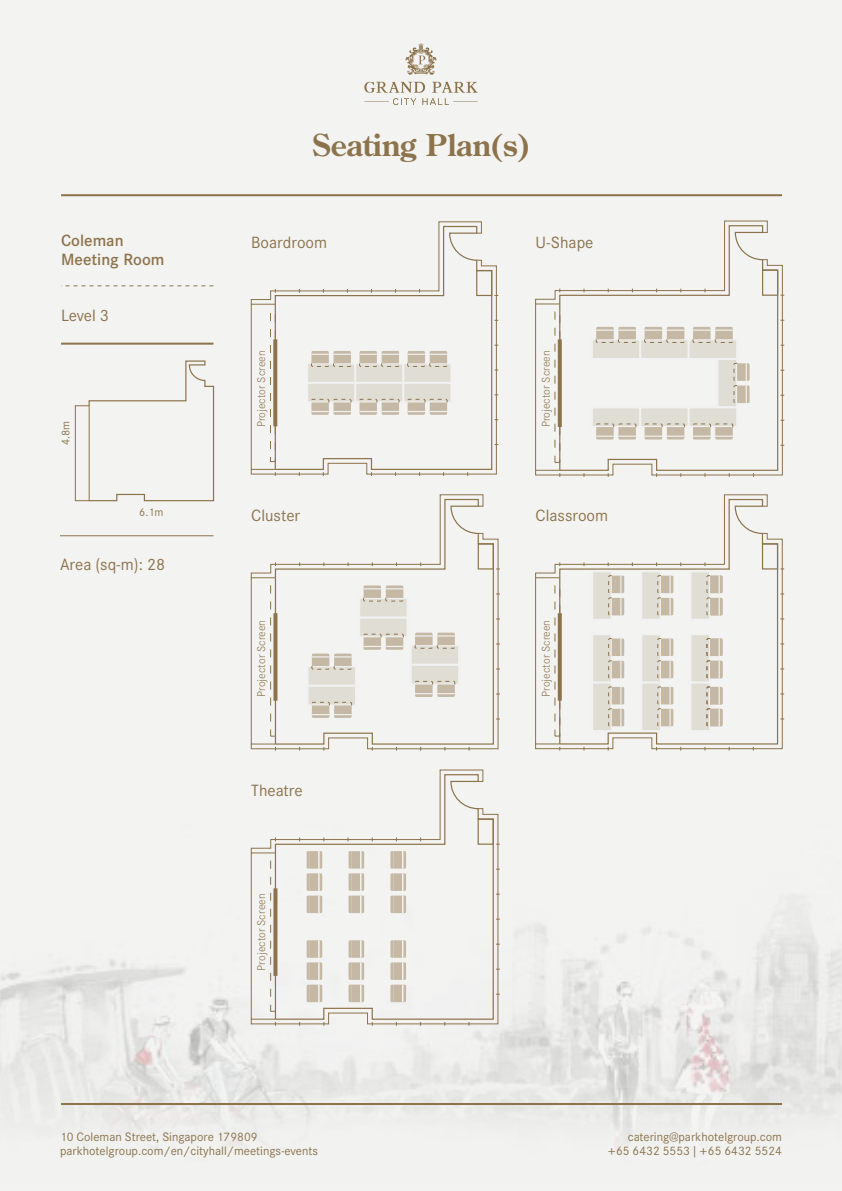
<style>
.page{position:relative;width:842px;height:1191px;background:#f3f3f2}
.page>*{position:absolute;margin:0;border:0;box-sizing:border-box;transform-origin:0 0}
.t1{font:700 30px "Century Old Style Std";color:#8c734b}
.t2{font:16px "Corporate S";color:#8c734b}
.t3{font:500 16px/19.2px "Corporate S";color:#8c734b}
.t4{font:12px/14.4px "Corporate S";color:#8c734b;text-align:right}
.t5{font:300 11px "Corporate S";color:#8c734b}
.t6{font:11px "Corporate S";color:#8c734b}
</style>
<div class="page">
<svg style="left:0;top:987px;width:842px;height:158px"></svg>
<hr style="left:61px;top:1103px;width:721px;height:2px;background:#8c734b">
<svg style="left:364px;top:82px;width:114px;height:23px"></svg>
<svg style="left:405px;top:44px;width:32px;height:31px"></svg>
<svg style="left:535px;top:264px;width:248px;height:211px"></svg>
<hr style="left:559px;top:304px;width:1px;height:166px;background:#8c734b">
<div style="left:555px;top:311px;width:5px;height:152px;border:1px dashed #8c734b"></div>
<div style="left:762px;top:269px;width:16px;height:27px;border:1px solid #8c734b"></div>
<svg style="left:558px;top:339px;width:4px;height:88px"></svg>
<svg style="left:535px;top:220px;width:233px;height:84px"></svg>
<div style="left:591px;top:338px;width:50px;height:22px;background:#e0ddd4;border:2px solid #f0f1f0"></div>
<div style="left:639px;top:338px;width:51px;height:22px;background:#e0ddd4;border:2px solid #f0f1f0"></div>
<div style="left:688px;top:338px;width:50px;height:22px;background:#e0ddd4;border:2px solid #f0f1f0"></div>
<div style="left:716px;top:358px;width:22px;height:50px;background:#e0ddd4;border:2px solid #f0f1f0"></div>
<div style="left:591px;top:406px;width:50px;height:22px;background:#e0ddd4;border:2px solid #f0f1f0"></div>
<div style="left:639px;top:406px;width:51px;height:22px;background:#e0ddd4;border:2px solid #f0f1f0"></div>
<div style="left:688px;top:406px;width:50px;height:22px;background:#e0ddd4;border:2px solid #f0f1f0"></div>
<svg style="left:733px;top:363px;width:16px;height:41px"></svg>
<svg style="left:692px;top:327px;width:41px;height:16px"></svg>
<svg style="left:644px;top:327px;width:41px;height:16px"></svg>
<svg style="left:596px;top:327px;width:40px;height:16px"></svg>
<svg style="left:596px;top:423px;width:40px;height:16px"></svg>
<svg style="left:644px;top:423px;width:41px;height:16px"></svg>
<svg style="left:692px;top:423px;width:41px;height:16px"></svg>
<svg style="left:535px;top:538px;width:248px;height:211px"></svg>
<hr style="left:559px;top:578px;width:1px;height:166px;background:#8c734b">
<div style="left:762px;top:543px;width:16px;height:26px;border:1px solid #8c734b"></div>
<svg style="left:558px;top:616px;width:4px;height:84px"></svg>
<div style="left:591px;top:633px;width:22px;height:50px;background:#e0ddd4;border:2px solid #f0f1f0"></div>
<svg style="left:608px;top:638px;width:16px;height:41px"></svg>
<div style="left:591px;top:681px;width:22px;height:51px;background:#e0ddd4;border:2px solid #f0f1f0"></div>
<div style="left:640px;top:633px;width:22px;height:50px;background:#e0ddd4;border:2px solid #f0f1f0"></div>
<svg style="left:657px;top:638px;width:16px;height:41px"></svg>
<div style="left:640px;top:681px;width:22px;height:51px;background:#e0ddd4;border:2px solid #f0f1f0"></div>
<div style="left:689px;top:633px;width:22px;height:50px;background:#e0ddd4;border:2px solid #f0f1f0"></div>
<div style="left:689px;top:681px;width:22px;height:51px;background:#e0ddd4;border:2px solid #f0f1f0"></div>
<div style="left:591px;top:570px;width:22px;height:50px;background:#e0ddd4;border:2px solid #f0f1f0"></div>
<div style="left:640px;top:570px;width:22px;height:50px;background:#e0ddd4;border:2px solid #f0f1f0"></div>
<svg style="left:706px;top:638px;width:16px;height:41px"></svg>
<div style="left:689px;top:570px;width:22px;height:50px;background:#e0ddd4;border:2px solid #f0f1f0"></div>
<svg style="left:535px;top:494px;width:233px;height:122px"></svg>
<svg style="left:608px;top:686px;width:16px;height:41px"></svg>
<svg style="left:657px;top:686px;width:16px;height:41px"></svg>
<svg style="left:706px;top:686px;width:16px;height:41px"></svg>
<svg style="left:251px;top:265px;width:246px;height:210px"></svg>
<hr style="left:275px;top:304px;width:1px;height:165px;background:#8c734b">
<div style="left:270px;top:312px;width:6px;height:150px;border:1px dashed #8c734b"></div>
<div style="left:476px;top:270px;width:16px;height:26px;border:1px solid #8c734b"></div>
<svg style="left:273px;top:339px;width:4px;height:87px"></svg>
<svg style="left:251px;top:221px;width:231px;height:84px"></svg>
<div style="left:306px;top:362px;width:50px;height:22px;background:#e0ddd4;border:2px solid #f0f1f0"></div>
<div style="left:354px;top:362px;width:50px;height:22px;background:#e0ddd4;border:2px solid #f0f1f0"></div>
<div style="left:402px;top:362px;width:50px;height:22px;background:#e0ddd4;border:2px solid #f0f1f0"></div>
<div style="left:306px;top:382px;width:50px;height:21px;background:#e0ddd4;border:2px solid #f0f1f0"></div>
<div style="left:354px;top:382px;width:50px;height:21px;background:#e0ddd4;border:2px solid #f0f1f0"></div>
<div style="left:402px;top:382px;width:50px;height:21px;background:#e0ddd4;border:2px solid #f0f1f0"></div>
<svg style="left:407px;top:351px;width:41px;height:16px"></svg>
<svg style="left:359px;top:351px;width:41px;height:16px"></svg>
<svg style="left:311px;top:351px;width:41px;height:16px"></svg>
<svg style="left:311px;top:399px;width:41px;height:16px"></svg>
<svg style="left:359px;top:399px;width:41px;height:16px"></svg>
<svg style="left:407px;top:399px;width:41px;height:16px"></svg>
<svg style="left:251px;top:538px;width:248px;height:211px"></svg>
<hr style="left:275px;top:578px;width:1px;height:166px;background:#8c734b">
<div style="left:270px;top:585px;width:6px;height:151px;border:1px dashed #8c734b"></div>
<div style="left:478px;top:543px;width:16px;height:26px;border:1px solid #8c734b"></div>
<svg style="left:273px;top:613px;width:4px;height:87px"></svg>
<svg style="left:251px;top:494px;width:233px;height:84px"></svg>
<div style="left:307px;top:665px;width:50px;height:21px;background:#e0ddd4;border:2px solid #f0f1f0"></div>
<div style="left:307px;top:685px;width:50px;height:21px;background:#e0ddd4;border:2px solid #f0f1f0"></div>
<svg style="left:311px;top:653px;width:41px;height:17px"></svg>
<svg style="left:311px;top:701px;width:41px;height:17px"></svg>
<div style="left:358px;top:597px;width:51px;height:21px;background:#e0ddd4;border:2px solid #f0f1f0"></div>
<div style="left:358px;top:616px;width:51px;height:22px;background:#e0ddd4;border:2px solid #f0f1f0"></div>
<svg style="left:363px;top:585px;width:41px;height:16px"></svg>
<svg style="left:363px;top:633px;width:41px;height:17px"></svg>
<div style="left:410px;top:644px;width:50px;height:22px;background:#e0ddd4;border:2px solid #f0f1f0"></div>
<div style="left:410px;top:664px;width:50px;height:21px;background:#e0ddd4;border:2px solid #f0f1f0"></div>
<svg style="left:414px;top:632px;width:41px;height:17px"></svg>
<svg style="left:414px;top:680px;width:41px;height:17px"></svg>
<svg style="left:251px;top:808px;width:247px;height:216px"></svg>
<hr style="left:275px;top:853px;width:1px;height:166px;background:#8c734b">
<div style="left:270px;top:860px;width:6px;height:151px;border:1px dashed #8c734b"></div>
<div style="left:478px;top:818px;width:16px;height:26px;border:1px solid #8c734b"></div>
<svg style="left:273px;top:913px;width:4px;height:63px"></svg>
<svg style="left:390px;top:940px;width:16px;height:62px"></svg>
<svg style="left:349px;top:940px;width:15px;height:62px"></svg>
<svg style="left:307px;top:940px;width:15px;height:62px"></svg>
<svg style="left:251px;top:769px;width:232px;height:144px"></svg>
<hr style="left:61px;top:194px;width:721px;height:2px;background:#8c734b">
<svg style="left:61px;top:285px;width:152px;height:1px"></svg>
<hr style="left:61px;top:343px;width:152px;height:2px;background:#8c734b">
<hr style="left:60px;top:535px;width:153px;height:1px;background:#8c734b">
<div style="left:75px;top:405px;width:14px;height:96px;border:1px solid #8c734b"></div>
<svg style="left:88px;top:360px;width:127px;height:142px"></svg>
<h2 class="t3" style="left:61px;top:231px;width:105px">Coleman<br>Meeting Room</h2>
<h2 class="t2" style="left:61px;top:306px;width:49px">Level 3</h2>
<p class="t6" style="left:59px;top:445px;width:26px;rotate:-90deg">4.8m</p>
<p class="t6" style="left:139px;top:505px;width:26px">6.1m</p>
<h2 class="t2" style="left:60px;top:554px;width:107px">Area (sq-m): 28</h2>
<h1 class="t1" style="left:312px;top:125px;width:219px">Seating Plan(s)</h1>
<h2 class="t2" style="left:251px;top:233px;width:77px">Boardroom</h2>
<h2 class="t2" style="left:536px;top:233px;width:59px">U-Shape</h2>
<p class="t5" style="left:255px;top:427px;width:78px;rotate:-90deg">Projector Screen</p>
<p class="t5" style="left:539px;top:427px;width:78px;rotate:-90deg">Projector Screen</p>
<h2 class="t2" style="left:251px;top:506px;width:50px">Cluster</h2>
<h2 class="t2" style="left:536px;top:506px;width:74px">Classroom</h2>
<p class="t5" style="left:255px;top:697px;width:78px;rotate:-90deg">Projector Screen</p>
<p class="t5" style="left:539px;top:697px;width:78px;rotate:-90deg">Projector Screen</p>
<h2 class="t2" style="left:251px;top:781px;width:53px">Theatre</h2>
<p class="t5" style="left:255px;top:970px;width:78px;rotate:-90deg">Projector Screen</p>
<p class="t4" style="left:60px;top:1129px;width:259px;text-align:left">10 Coleman Street, Singapore 179809 parkhotelgroup.com/en/cityhall/meetings-events</p>
<p class="t4" style="left:607px;top:1129px;width:176px">catering@parkhotelgroup.com +65 6432 5553 | +65 6432 5524</p>
</div>
